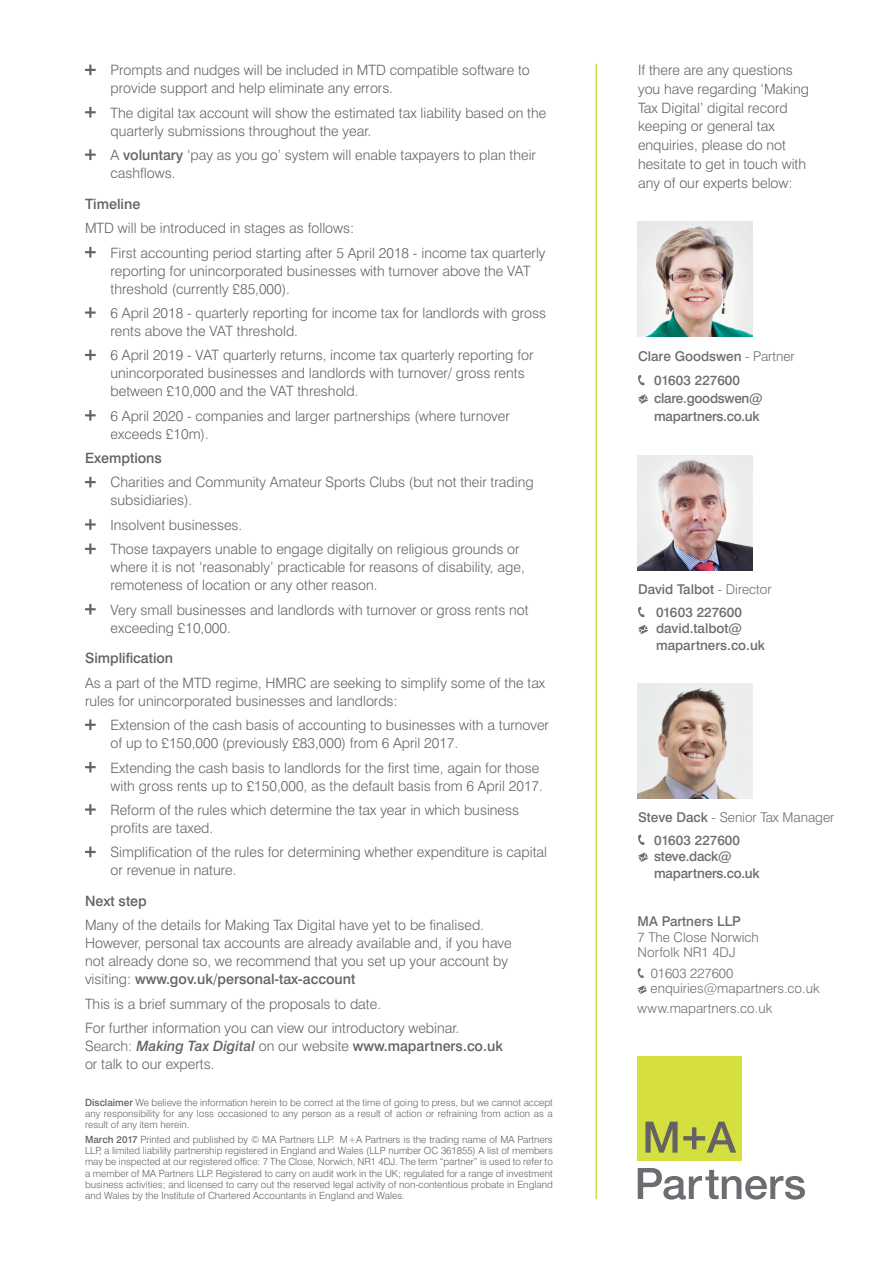
<style>
.page{position:relative;width:893px;height:1263px;background:#fff}
.page>*{position:absolute;margin:0;border:0;box-sizing:border-box;transform-origin:0 0}
.t1{font:300 14.25px/18px "Swiss 721 BT";color:#636366}
.t2{font:500 14.25px "Swiss 721 BT";color:#636366}
.t3{font:300 13.5px/15.8px "Swiss 721 BT";color:#6c6d70}
.t4{font:500 13.5px/16.5px "Swiss 721 BT";color:#6c6d70}
.t5{font:500 13.5px/16.5px "Swiss 721 BT";letter-spacing:-.02em;color:#6c6d70}
.t6{font:300 9.9px/11.2px "Swiss 721 BT";color:#636366;text-align:justify}
.s1{font-weight:500}
.s2{font-weight:500;font-style:italic}
.s3{font-weight:300}
</style>
<div class="page">
<svg style="left:638px;top:834px;width:7px;height:11px"></svg>
<svg style="left:638px;top:852px;width:10px;height:10px"></svg>
<img style="left:638px;top:684px;width:115px;height:115px">
<svg style="left:85px;top:65px;width:11px;height:10px"></svg>
<svg style="left:85px;top:107px;width:11px;height:11px"></svg>
<svg style="left:85px;top:149px;width:11px;height:11px"></svg>
<svg style="left:85px;top:247px;width:11px;height:10px"></svg>
<svg style="left:85px;top:307px;width:11px;height:11px"></svg>
<svg style="left:85px;top:350px;width:11px;height:10px"></svg>
<svg style="left:85px;top:410px;width:11px;height:11px"></svg>
<svg style="left:85px;top:477px;width:11px;height:10px"></svg>
<svg style="left:85px;top:519px;width:11px;height:11px"></svg>
<svg style="left:85px;top:543px;width:11px;height:11px"></svg>
<svg style="left:85px;top:604px;width:11px;height:11px"></svg>
<svg style="left:85px;top:719px;width:11px;height:11px"></svg>
<svg style="left:85px;top:762px;width:11px;height:10px"></svg>
<svg style="left:85px;top:804px;width:11px;height:11px"></svg>
<svg style="left:85px;top:846px;width:11px;height:11px"></svg>
<hr style="left:595px;top:64px;width:2px;height:1135px;background:#d5df3f">
<div style="left:638px;top:1056px;width:104px;height:104px;background:#d5df3f"></div>
<svg style="left:645px;top:1122px;width:91px;height:30px"></svg>
<svg style="left:638px;top:1168px;width:167px;height:31px"></svg>
<svg style="left:638px;top:968px;width:6px;height:10px"></svg>
<svg style="left:638px;top:985px;width:9px;height:9px"></svg>
<svg style="left:638px;top:606px;width:7px;height:11px"></svg>
<svg style="left:638px;top:625px;width:10px;height:9px"></svg>
<img style="left:638px;top:455px;width:115px;height:115px">
<svg style="left:638px;top:375px;width:7px;height:10px"></svg>
<svg style="left:638px;top:394px;width:10px;height:10px"></svg>
<img style="left:638px;top:222px;width:115px;height:115px">
<p class="t1" style="left:111px;top:61px;width:421px">Prompts and nudges will be included in MTD compatible software to provide support and help eliminate any errors.</p>
<p class="t1" style="left:111px;top:103px;width:437px">The digital tax account will show the estimated tax liability based on the quarterly submissions throughout the year.</p>
<p class="t1" style="left:111px;top:146px;width:427px">A <span class="s1">voluntary</span> ‘pay as you go’ system will enable taxpayers to plan their cashflows.</p>
<p class="t2" style="left:85px;top:195px;width:57px">Timeline</p>
<p class="t1" style="left:85px;top:219px;width:271px">MTD will be introduced in stages as follows:</p>
<p class="t1" style="left:111px;top:243px;width:436px">First accounting period starting after 5 April 2018 - income tax quarterly reporting for unincorporated businesses with turnover above the VAT threshold (currently £85,000).</p>
<p class="t1" style="left:111px;top:304px;width:437px">6 April 2018 - quarterly reporting for income tax for landlords with gross rents above the VAT threshold.</p>
<p class="t1" style="left:111px;top:346px;width:424px">6 April 2019 - VAT quarterly returns, income tax quarterly reporting for unincorporated businesses and landlords with turnover/ gross rents between £10,000 and the VAT threshold.</p>
<p class="t1" style="left:111px;top:406px;width:401px">6 April 2020 - companies and larger partnerships (where turnover exceeds £10m).</p>
<p class="t2" style="left:85px;top:449px;width:78px">Exemptions</p>
<p class="t1" style="left:111px;top:473px;width:425px">Charities and Community Amateur Sports Clubs (but not their trading subsidiaries).</p>
<p class="t1" style="left:111px;top:516px;width:133px">Insolvent businesses.</p>
<p class="t1" style="left:111px;top:540px;width:416px">Those taxpayers unable to engage digitally on religious grounds or where it is not ‘reasonably’ practicable for reasons of disability, age, remoteness of location or any other reason.</p>
<p class="t1" style="left:111px;top:600px;width:420px">Very small businesses and landlords with turnover or gross rents not exceeding £10,000.</p>
<p class="t2" style="left:85px;top:650px;width:90px">Simplification</p>
<p class="t1" style="left:85px;top:673px;width:462px">As a part of the MTD regime, HMRC are seeking to simplify some of the tax rules for unincorporated businesses and landlords:</p>
<p class="t1" style="left:111px;top:716px;width:440px">Extension of the cash basis of accounting to businesses with a turnover of up to £150,000 (previously £83,000) from 6 April 2017.</p>
<p class="t1" style="left:111px;top:758px;width:434px">Extending the cash basis to landlords for the first time, again for those with gross rents up to £150,000, as the default basis from 6 April 2017.</p>
<p class="t1" style="left:111px;top:801px;width:410px">Reform of the rules which determine the tax year in which business profits are taxed.</p>
<p class="t1" style="left:111px;top:843px;width:438px">Simplification of the rules for determining whether expenditure is capital or revenue in nature.</p>
<p class="t2" style="left:85px;top:892px;width:63px">Next step</p>
<p class="t1" style="left:85px;top:916px;width:428px">Many of the details for Making Tax Digital have yet to be finalised.<br>However, personal tax accounts are already available and, if you have not already done so, we recommend that you set up your account by visiting: <span class="s1">www.gov.uk/personal-tax-account</span></p>
<p class="t1" style="left:85px;top:994px;width:298px">This is a brief summary of the proposals to date.</p>
<p class="t1" style="left:85px;top:1019px;width:419px">For further information you can view our introductory webinar.<br>Search: <span class="s2">Making Tax Digital</span> on our website <span class="s1">www.mapartners.co.uk </span>or talk to our experts.</p>
<p class="t6" style="left:85px;top:1097px;width:469px"><span class="s1">Disclaimer</span> We believe the information herein to be correct at the time of going to press, but we cannot accept any responsibility for any loss occasioned to any person as a result of action or refraining from action as a result of any item herein.</p>
<p class="t6" style="left:85px;top:1134px;width:469px"><span class="s1">March 2017</span> Printed and published by © MA Partners LLP. M+A Partners is the trading name of MA Partners LLP, a limited liability partnership registered in England and Wales (LLP number OC 361855) A list of members may be inspected at our registered office: 7 The Close, Norwich, NR1 4DJ. The term “partner” is used to refer to a member of MA Partners LLP. Registered to carry on audit work in the UK; regulated for a range of investment business activities; and licensed to carry out the reserved legal activity of non-contentious probate in England and Wales by the Institute of Chartered Accountants in England and Wales.</p>
<p class="t1" style="left:638px;top:61px;width:172px;line-height:18.8px">If there are any questions you have regarding ‘Making<br>Tax Digital’ digital record keeping or general tax enquiries, please do not hesitate to get in touch with any of our experts below:</p>
<p class="t4" style="left:638px;top:347px;width:158px">Clare Goodswen <span class="s3">- Partner</span></p>
<p class="t5" style="left:654px;top:371px;width:110px;line-height:18px">01603 227600 clare.goodswen@ mapartners.co.uk</p>
<p class="t4" style="left:638px;top:581px;width:135px">David Talbot <span class="s3">- Director</span></p>
<p class="t4" style="left:656px;top:604px;width:110px">01603 227600 david.talbot@ mapartners.co.uk</p>
<p class="t3" style="left:638px;top:809px;width:198px"><span class="s1">Steve Dack</span> - Senior Tax Manager</p>
<p class="t5" style="left:654px;top:831px;width:107px">01603 227600 steve.dack@ mapartners.co.uk</p>
<p class="t3" style="left:638px;top:913px;width:123px"><span class="s1">MA Partners LLP<br></span>7 The Close Norwich<br>Norfolk NR1 4DJ</p>
<p class="t3" style="left:651px;top:965px;width:170px">01603 227600 enquiries@mapartners.co.uk</p>
<p class="t3" style="left:638px;top:1000px;width:136px">www.mapartners.co.uk</p>
</div>
